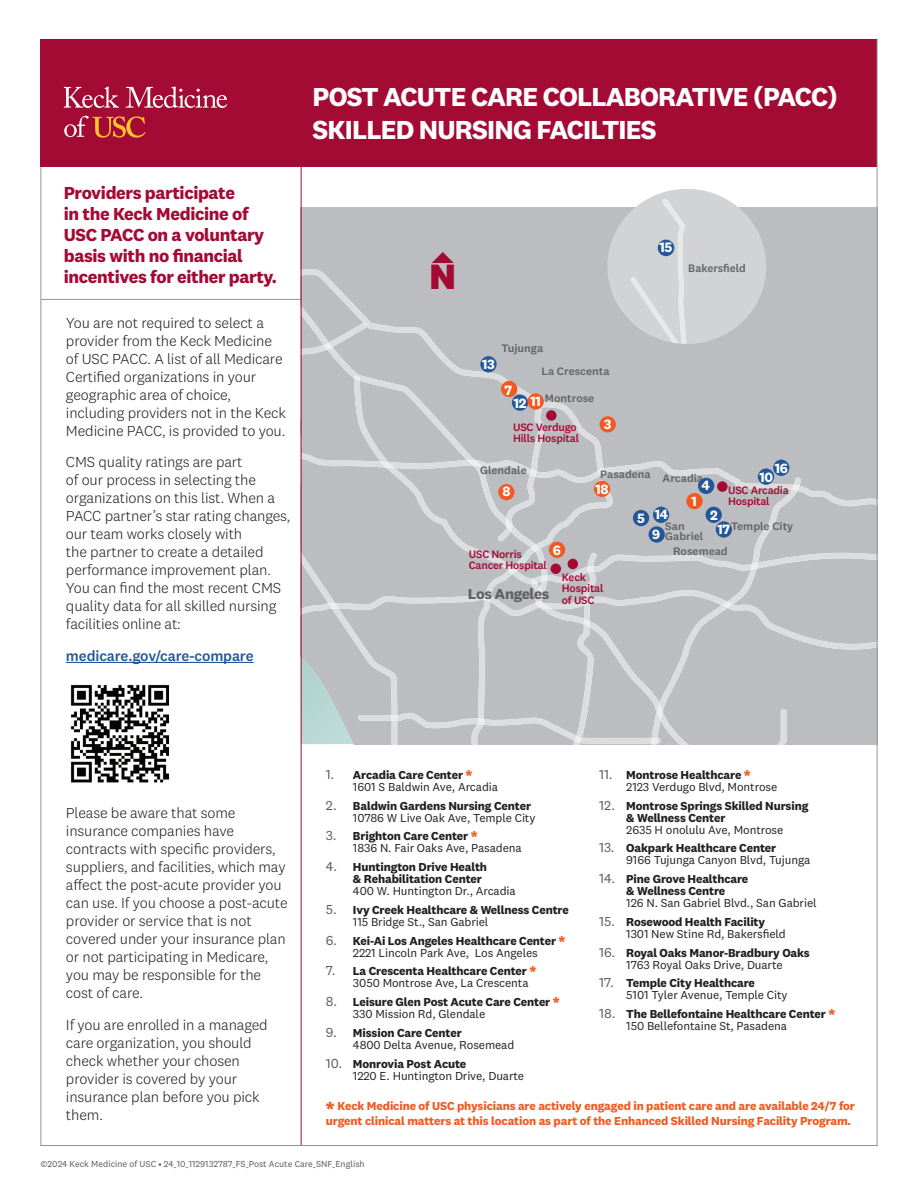
<style>
.page{position:relative;width:918px;height:1188px;background:#fff}
.page>*{position:absolute;margin:0;border:0;box-sizing:border-box;transform-origin:0 0}
.t1{font:800 36.45px "National 2";color:#a30a34}
.t2{font:700 27px/32.4px "National 2";letter-spacing:-.03em;color:#fff}
.t3{font:700 18px/21px "National 2";letter-spacing:-.02em;color:#a30a34}
.t4{font:300 15px/18px "National 2";letter-spacing:-.01em;color:#231f20}
.t5{font:500 15px "National 2";letter-spacing:-.01em;color:#245799}
.t6{font:700 15px "National 2";letter-spacing:-.025em;color:#616164}
.t7{font:700 14.25px "National 2";color:#fff}
.t8{font:700 13.95px/19.8px "National 2";letter-spacing:-.03em;color:#fff;text-align:center}
.t9{font:700 12px/12px "National 2";letter-spacing:-.01em;color:#231f20}
.t10{font:12px/12px "National 2";letter-spacing:-.01em;color:#231f20}
.t11{font:700 12px/15px "National 2";letter-spacing:-.01em;color:#f15921}
.t12{font:500 11.25px/9.3px "National 2";color:#616164}
.t13{font:500 11.1px/11.1px "National 2";letter-spacing:-.02em;color:#a30a34}
.t14{font:9px "National 2";color:#57585a}
.s1{font-size:13.5px;color:#57585a}
.s2{font-weight:700}
.s3{font-weight:900;font-size:16.5px;color:#f15921}
.s4{font-weight:400;font-size:13.5px;color:#57585a}
.s5{font-weight:400}
.s6{font-weight:900;font-size:21px}
</style>
<div class="page">
<svg style="left:302px;top:189px;width:575px;height:555px;background:#c0c1c4"></svg>
<hr style="left:40px;top:1145px;width:838px;height:1px;background:#939598">
<hr style="left:40px;top:39px;width:1px;height:1107px;background:#939598">
<div style="left:40px;top:39px;width:838px;height:128px;background:#a30a34"></div>
<hr style="left:41px;top:299px;width:261px;height:1px;background:#939598">
<hr style="left:66px;top:662px;width:188px;height:1px;background:#245799">
<hr style="left:301px;top:40px;width:1px;height:1105px;background:#a30a34">
<svg style="left:64px;top:87px;width:55px;height:21px"></svg>
<svg style="left:126px;top:87px;width:101px;height:21px"></svg>
<svg style="left:64px;top:116px;width:82px;height:22px"></svg>
<hr style="left:877px;top:39px;width:1px;height:1107px;background:#939598">
<img style="left:70px;top:684px;width:99px;height:99px">
<p class="t3" style="left:64px;top:182px;width:214px">Providers participate<br>in the Keck Medicine of<br>USC PACC on a voluntary basis with no financial incentives for either party.</p>
<p class="t4" style="left:66px;top:313px;width:221px">You are not required to select a provider from the Keck Medicine of USC PACC. A list of all Medicare<br>Certified organizations in your geographic area of choice, including providers not in the Keck<br>Medicine PACC, is provided to you.</p>
<p class="t4" style="left:66px;top:453px;width:226px">CMS quality ratings are part<br>of our process in selecting the organizations on this list. When a<br>PACC partner’s star rating changes, our team works closely with<br>the partner to create a detailed performance improvement plan.<br>You can find the most recent CMS quality data for all skilled nursing facilities online at:</p>
<p class="t5" style="left:66px;top:646px;width:189px">medicare.gov/care-compare</p>
<h2 class="t2" style="left:313px;top:81px;width:527px">POST ACUTE CARE COLLABORATIVE (PACC)<br>SKILLED NURSING FACILTIES</h2>
<h1 class="t1" style="left:430px;top:254px;width:28px">N</h1>
<p class="t7" style="left:659px;top:239px;width:14px">15</p>
<p class="t12" style="left:688px;top:263px;width:59px">Bakersfield</p>
<p class="t12" style="left:501px;top:343px;width:43px">Tujunga</p>
<p class="t8" style="left:482px;top:354px;width:14px">13</p>
<p class="t12" style="left:542px;top:366px;width:70px">La Crescenta</p>
<p class="t8" style="left:505px;top:380px;width:9px">7</p>
<p class="t12" style="left:545px;top:394px;width:51px">Montrose</p>
<p class="t8" style="left:514px;top:392px;width:29px">12 11</p>
<p class="t13" style="left:513px;top:422px;width:67px">USC Verdugo<br>Hills Hospital</p>
<p class="t8" style="left:604px;top:415px;width:9px">3</p>
<p class="t12" style="left:480px;top:466px;width:48px">Glendale</p>
<p class="t8" style="left:503px;top:481px;width:10px">8</p>
<p class="t12" style="left:600px;top:470px;width:52px">Pasadena</p>
<p class="t8" style="left:595px;top:479px;width:15px">18</p>
<p class="t12" style="left:663px;top:473px;width:42px">Arcadia</p>
<p class="t8" style="left:701px;top:475px;width:10px">4</p>
<p class="t8" style="left:692px;top:491px;width:7px">1</p>
<p class="t8" style="left:775px;top:458px;width:15px">16</p>
<p class="t8" style="left:759px;top:467px;width:15px">10</p>
<p class="t13" style="left:728px;top:485px;width:62px">USC Arcadia<br>Hospital</p>
<p class="t8" style="left:553px;top:540px;width:10px">6</p>
<p class="t13" style="left:469px;top:549px;width:80px">USC Norris<br>Cancer Hospital</p>
<p class="t13" style="left:562px;top:572px;width:43px">Keck<br>Hospital of USC</p>
<p class="t6" style="left:468px;top:585px;width:83px">Los Angeles</p>
<p class="t8" style="left:637px;top:505px;width:33px">5 14<br>9</p>
<p class="t8" style="left:718px;top:507px;width:14px;line-height:14.9px;text-align:left;text-indent:-8px">2<br>17</p>
<p class="t12" style="left:731px;top:521px;width:64px">Temple City</p>
<p class="t12" style="left:665px;top:522px;width:40px">San<br>Gabriel</p>
<p class="t12" style="left:673px;top:546px;width:56px">Rosemead</p>
<p class="t4" style="left:66px;top:804px;width:223px">Please be aware that some insurance companies have contracts with specific providers, suppliers, and facilities, which may affect the post-acute provider you can use. If you choose a post-acute provider or service that is not covered under your insurance plan or not participating in Medicare, you may be responsible for the cost of care.</p>
<p class="t4" style="left:66px;top:1015px;width:203px">If you are enrolled in a managed care organization, you should check whether your chosen provider is covered by your insurance plan before you pick them.</p>
<p class="t10" style="left:353px;top:769px;width:147px;text-indent:-27px"><span class="s1">1.</span> <span class="s2">Arcadia Care Center</span> <span class="s3">*<br></span>1601 S Baldwin Ave, Arcadia</p>
<p class="t9" style="left:353px;top:799px;width:184px;text-indent:-27px"><span class="s4">2.</span> Baldwin Gardens Nursing Center<br><span class="s5">10786 W Live Oak Ave, Temple City</span></p>
<p class="t10" style="left:353px;top:830px;width:170px;text-indent:-27px"><span class="s1">3.</span> <span class="s2">Brighton Care Center</span> <span class="s3">*<br></span>1836 N. Fair Oaks Ave, Pasadena</p>
<p class="t9" style="left:353px;top:861px;width:136px;text-indent:-27px"><span class="s4">4.</span> Huntington Drive Health &amp; Rehabilitation Center</p>
<p class="t10" style="left:353px;top:885px;width:164px">400 W. Huntington Dr., Arcadia</p>
<p class="t9" style="left:353px;top:904px;width:217px;text-indent:-27px"><span class="s4">5.</span> Ivy Creek Healthcare &amp; Wellness Centre<br><span class="s5">115 Bridge St., San Gabriel</span></p>
<p class="t9" style="left:326px;top:934px;width:241px;text-align:center"><span class="s4">6.</span> Kei-Ai Los Angeles Healthcare Center <span class="s3">*<br></span><span class="s5">2221 Lincoln Park Ave, Los Angeles</span></p>
<p class="t9" style="left:353px;top:965px;width:185px;text-indent:-27px"><span class="s4">7.</span> La Crescenta Healthcare Center <span class="s3">*<br></span><span class="s5">3050 Montrose Ave, La Crescenta</span></p>
<p class="t9" style="left:353px;top:996px;width:208px;text-indent:-27px"><span class="s4">8.</span> Leisure Glen Post Acute Care Center <span class="s3">*<br></span><span class="s5">330 Mission Rd, Glendale</span></p>
<p class="t10" style="left:353px;top:1027px;width:163px;text-indent:-27px"><span class="s1">9.</span> <span class="s2">Mission Care Center<br></span>4800 Delta Avenue, Rosemead</p>
<p class="t10" style="left:353px;top:1057px;width:173px;text-indent:-27px"><span class="s1">10.</span> <span class="s2">Monrovia Post Acute<br></span>1220 E. Huntington Drive, Duarte</p>
<p class="t10" style="left:626px;top:769px;width:153px;text-indent:-27px"><span class="s1">11.</span> <span class="s2">Montrose Healthcare</span> <span class="s3">*<br></span>2123 Verdugo Blvd, Montrose</p>
<p class="t9" style="left:626px;top:799px;width:184px;text-indent:-27px"><span class="s4">12.</span> Montrose Springs Skilled Nursing &amp; Wellness Center</p>
<p class="t10" style="left:626px;top:823px;width:159px">2635 H onolulu Ave, Montrose</p>
<p class="t10" style="left:626px;top:842px;width:186px;text-indent:-27px"><span class="s1">13.</span> <span class="s2">Oakpark Healthcare Center<br></span>9166 Tujunga Canyon Blvd, Tujunga</p>
<p class="t9" style="left:599px;top:873px;width:151px;text-align:center"><span class="s4">14.</span> Pine Grove Healthcare &amp; Wellness Centre</p>
<p class="t10" style="left:626px;top:897px;width:192px">126 N. San Gabriel Blvd., San Gabriel</p>
<p class="t10" style="left:626px;top:916px;width:161px;text-indent:-27px"><span class="s1">15.</span> <span class="s2">Rosewood Health Facility<br></span>1301 New Stine Rd, Bakersfield</p>
<p class="t9" style="left:599px;top:946px;width:212px;text-align:center"><span class="s4">16.</span> Royal Oaks Manor-Bradbury Oaks<br><span class="s5">1763 Royal Oaks Drive, Duarte</span></p>
<p class="t10" style="left:626px;top:977px;width:163px;text-indent:-27px"><span class="s1">17.</span> <span class="s2">Temple City Healthcare<br></span>5101 Tyler Avenue, Temple City</p>
<p class="t9" style="left:626px;top:1008px;width:211px;text-indent:-27px"><span class="s4">18.</span> The Bellefontaine Healthcare Center <span class="s3">*<br></span><span class="s5">150 Bellefontaine St, Pasadena</span></p>
<p class="t11" style="left:326px;top:1098px;width:531px"><span class="s6">*</span> Keck Medicine of USC physicians are actively engaged in patient care and are available 24/7 for urgent clinical matters at this location as part of the Enhanced Skilled Nursing Facility Program.</p>
<p class="t14" style="left:40px;top:1159px;width:326px">©2024 Keck Medicine of USC • 24_10_1129132787_FS_Post Acute Care_SNF_English</p>
</div>
